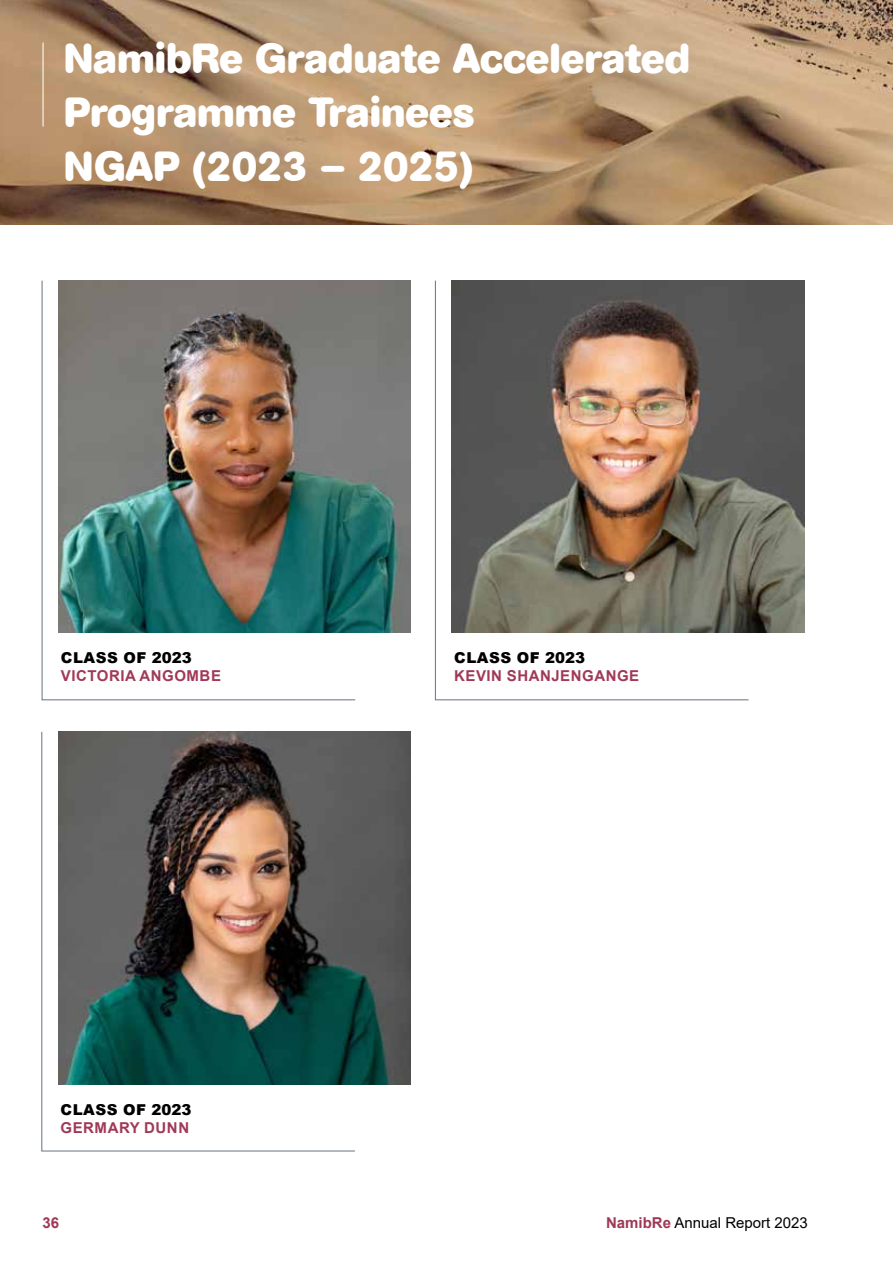
<style>
.page{position:relative;width:893px;height:1263px;background:#fff}
.page>*{position:absolute;margin:0;border:0;box-sizing:border-box;transform-origin:0 0}
.t1{font:700 42px/54px "AG Rounded";color:#fff}
.t2{font:700 15px "Arial";letter-spacing:.035em;color:#a03957}
.t3{font:900 15px "Arial";letter-spacing:.035em;color:#000}
.t4{font:15px "Arial";color:#000}
.s1{font-weight:700;color:#a03957}
</style>
<div class="page">
<img style="left:356px;top:281px;width:55px;height:352px">
<img style="left:41px;top:280px;width:315px;height:421px">
<img style="left:750px;top:281px;width:54px;height:352px">
<img style="left:434px;top:280px;width:316px;height:421px">
<img style="left:356px;top:732px;width:55px;height:352px">
<img style="left:41px;top:731px;width:315px;height:421px">
<img style="left:0;top:0;width:893px;height:224px">
<hr style="left:43px;top:43px;width:1px;height:84px;background:#fff">
<p class="t1" style="left:64px;top:32px;width:628px">NamibRe Graduate Accelerated<br>Programme Trainees<br>NGAP (2023 – 2025)</p>
<p class="t3" style="left:61px;top:647px;width:132px">CLASS OF 2023</p>
<p class="t2" style="left:61px;top:666px;width:162px">VICTORIA ANGOMBE</p>
<p class="t3" style="left:61px;top:1098px;width:132px">CLASS OF 2023</p>
<p class="t2" style="left:61px;top:1117px;width:130px">GERMARY DUNN</p>
<p class="t3" style="left:454px;top:647px;width:132px">CLASS OF 2023</p>
<p class="t2" style="left:454px;top:666px;width:187px">KEVIN SHANJENGANGE</p>
<p class="t2" style="left:43px;top:1212px;width:18px">36</p>
<p class="t4" style="left:606px;top:1212px;width:203px"><span class="s1">NamibRe</span> Annual Report 2023</p>
</div>
